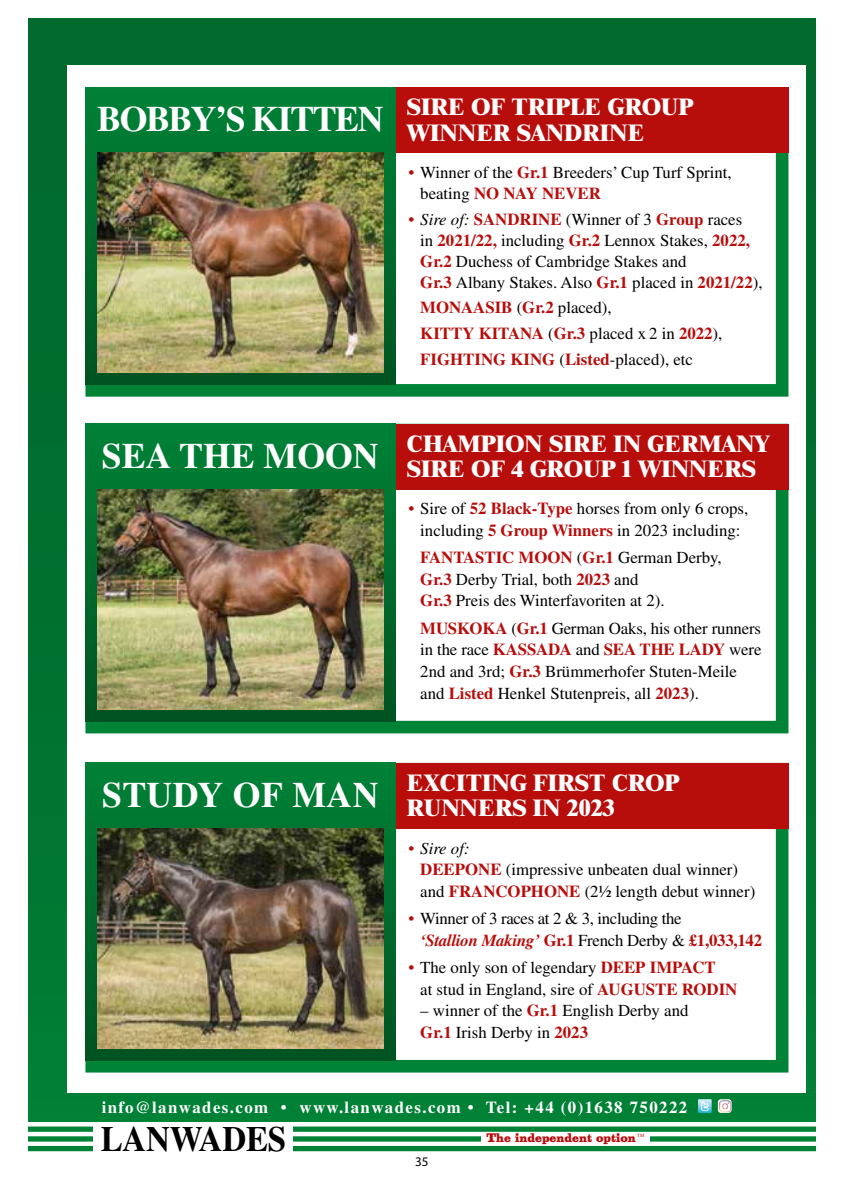
<style>
.page{position:relative;width:844px;height:1191px;background:#fff}
.page>*{position:absolute;margin:0;border:0;box-sizing:border-box;transform-origin:0 0}
.t1{font:700 35.52px "Times LT";letter-spacing:-.005em;color:#000;scale:.93 1}
.t2{font:800 23.1px/25.2px "Times LT";letter-spacing:.01em;color:#fff}
.t3{font:16.8px/21.5px "Times LT";color:#000}
.t4{font:700 16.8px/25.9px "Times LT";color:#b70e0c}
.t5{font:16.8px/21.5px "Times LT";letter-spacing:-.02em;color:#000}
.t6{font:700 16.8px "Times LT";letter-spacing:.085em;color:#fff}
.t7{font:13.12px "Myriad Pro";color:#000}
.t8{font:900 11.38px "Egizio";color:#b70e0c}
.t9{font:4.73px "Times LT";color:#b70e0c}
.s1{color:#b70e0c}
.s2{font-weight:700;color:#b70e0c}
.s3{font-style:italic}
.s4{font-weight:400;color:#000}
.s5{font-weight:700;font-style:italic;color:#b70e0c}
</style>
<div class="page">
<div style="left:28px;top:19px;width:787px;height:1102px;background:linear-gradient(to right,#007330,#007330)"></div>
<div style="left:68px;top:65px;width:738px;height:1027px;background:#fff"></div>
<div style="left:28px;top:1126px;width:787px;height:5px;background:#008237"></div>
<div style="left:28px;top:1136px;width:787px;height:5px;background:#008237"></div>
<div style="left:28px;top:1146px;width:787px;height:5px;background:#008237"></div>
<div style="left:94px;top:1126px;width:199px;height:29px;background:#fff"></div>
<div style="left:481px;top:1133px;width:168px;height:11px;background:#fff"></div>
<svg style="left:697px;top:1099px;width:14px;height:13px"></svg>
<img style="left:717px;top:1099px;width:14px;height:13px">
<div style="left:85px;top:87px;width:703px;height:310px;border:13px solid #008237"></div>
<div style="left:395px;top:87px;width:393px;height:65px;background:#b70e0c"></div>
<svg style="left:85px;top:87px;width:310px;height:298px;background:#017330"></svg>
<img style="left:97px;top:152px;width:286px;height:221px">
<div style="left:85px;top:424px;width:703px;height:309px;border:13px solid #008237"></div>
<div style="left:395px;top:424px;width:393px;height:65px;background:#b70e0c"></div>
<svg style="left:85px;top:424px;width:310px;height:297px;background:#027431"></svg>
<img style="left:97px;top:489px;width:286px;height:220px">
<div style="left:85px;top:763px;width:703px;height:309px;border:13px solid #008237"></div>
<div style="left:395px;top:763px;width:393px;height:65px;background:#b70e0c"></div>
<svg style="left:85px;top:763px;width:310px;height:297px;background:#027431"></svg>
<img style="left:97px;top:828px;width:286px;height:220px">
<h2 class="t2" style="left:97px;top:94px;width:597px;text-indent:309px">SIRE OF TRIPLE GROUP<br><sup>BOBBY’S</sup> <sup>KITTEN</sup> WINNER SANDRINE</h2>
<p class="t3" style="left:420px;top:161px;width:313px;line-height:21px;text-indent:-12px"><span class="s1">•</span> Winner of the <span class="s2">Gr.1</span> Breeders’ Cup Turf Sprint, beating <span class="s2">NO NAY NEVER</span></p>
<p class="t3" style="left:420px;top:208px;width:343px;line-height:21px;text-indent:-12px"><span class="s1">•</span> <span class="s3">Sire of:</span> <span class="s2">SANDRINE</span> (Winner of 3 <span class="s2">Group</span> races<br>in <span class="s2">2021/22,</span> including <span class="s2">Gr.2</span> Lennox Stakes, <span class="s2">2022, Gr.2</span> Duchess of Cambridge Stakes and<br><span class="s2">Gr.3</span> Albany Stakes. Also <span class="s2">Gr.1</span> placed in <span class="s2">2021/22</span>),</p>
<p class="t4" style="left:420px;top:294px;width:303px">MONAASIB <span class="s4">(</span>Gr.2 <span class="s4">placed),<br></span>KITTY KITANA <span class="s4">(</span>Gr.3 <span class="s4">placed x 2 in</span> 2022<span class="s4">),<br></span>FIGHTING KING <span class="s4">(</span>Listed<span class="s4">-placed), etc</span></p>
<h2 class="t2" style="left:102px;top:431px;width:669px;text-indent:305px">CHAMPION SIRE IN GERMANY<br><sup>SEA</sup> <sup>THE</sup> <sup>MOON</sup> SIRE OF 4 GROUP 1 WINNERS</h2>
<p class="t3" style="left:408px;top:498px;width:341px;text-align:center"><span class="s1">•</span> Sire of <span class="s2">52 Black-Type</span> horses from only 6 crops, including <span class="s2">5 Group Winners</span> in 2023 including:</p>
<p class="t3" style="left:420px;top:547px;width:303px"><span class="s2">FANTASTIC MOON</span> (<span class="s2">Gr.1</span> German Derby,<br><span class="s2">Gr.3</span> Derby Trial, both <span class="s2">2023</span> and<br><span class="s2">Gr.3</span> Preis des Winterfavoriten at 2).</p>
<p class="t3" style="left:420px;top:617px;width:342px"><span class="s2">MUSKOKA</span> (<span class="s2">Gr.1</span> German Oaks, his other runners in the race <span class="s2">KASSADA</span> and <span class="s2">SEA THE LADY</span> were 2nd and 3rd; <span class="s2">Gr.3</span> Brümmerhofer Stuten-Meile and <span class="s2">Listed</span> Henkel Stutenpreis, all <span class="s2">2023</span>).</p>
<h2 class="t2" style="left:102px;top:770px;width:578px;text-indent:305px">EXCITING FIRST CROP<br><sup>STUDY</sup> <sup>OF</sup> <sup>MAN</sup> RUNNERS IN 2023</h2>
<p class="t3" style="left:420px;top:837px;width:336px;text-indent:-12px"><span class="s1">•</span> <span class="s3">Sire of:<br></span><span class="s2">DEEPONE</span> (impressive unbeaten dual winner) and <span class="s2">FRANCOPHONE</span> (2½ length debut winner)</p>
<p class="t5" style="left:420px;top:907px;width:343px;text-indent:-12px"><span class="s1">•</span> Winner of 3 races at 2 &amp; 3, including the<br><span class="s5">‘Stallion Making’</span> <span class="s2">Gr.1</span> French Derby &amp; <span class="s2">£1,033,142</span></p>
<p class="t3" style="left:420px;top:956px;width:318px;text-indent:-12px"><span class="s1">•</span> The only son of legendary <span class="s2">DEEP IMPACT<br></span>at stud in England, sire of <span class="s2">AUGUSTE RODIN</span></p>
<p class="t3" style="left:420px;top:999px;width:270px">– winner of the <span class="s2">Gr.1</span> English Derby and<br><span class="s2">Gr.1</span> Irish Derby in <span class="s2">2023</span></p>
<p class="t6" style="left:102px;top:1097px;width:587px">info@lanwades.com • www.lanwades.com • Tel: +44 (0)1638 750222</p>
<h1 class="t1" style="left:101px;top:1117px;width:201px">LANWADES</h1>
<p class="t8" style="left:486px;top:1129px;width:151px">The independent option</p>
<p class="t9" style="left:637px;top:1132px;width:9px">TM</p>
<p class="t7" style="left:415px;top:1153px;width:15px">35</p>
</div>
